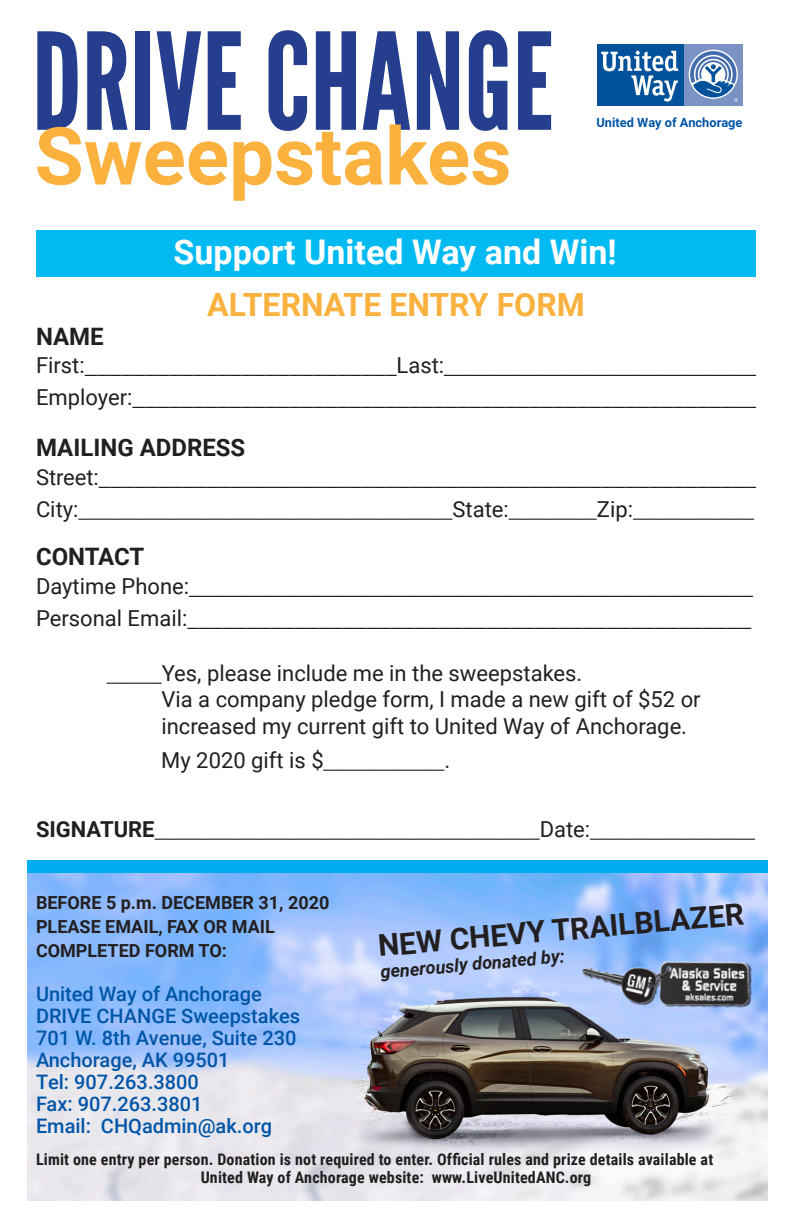
<style>
.page{position:relative;width:792px;height:1224px;background:#fff}
.page>*{position:absolute;margin:0;border:0;box-sizing:border-box;transform-origin:0 0}
.t1{font:134px "League Gothic";color:#253f8e}
.t2{font:700 80px "Roboto";color:#fbb13d}
.t3{font:700 34px "Roboto";color:#fff}
.t4{font:700 32px "Roboto";color:#fbb13d}
.t5{font:700 30px "Roboto";color:#231f20}
.t6{font:24px "Trade Gothic LT Pro Bd Cn 20";color:#231f20}
.t7{font:700 24px "Roboto";color:#231f20}
.t8{font:22px "Roboto";color:#231f20}
.t9{font:22px "Trade Gothic LT Pro Bd Cn 20";color:#231f20}
.t10{font:500 20px "Roboto";color:#0155a7}
.t11{font:700 18px "Roboto";color:#231f20}
.t12{font:italic 700 18px "Roboto";color:#231f20}
.t13{font:700 16px "Roboto Condensed";letter-spacing:.01em;color:#231f20}
.t14{font:700 12.8px "Roboto";color:#0155a7}
.s1{font-family:"Roboto";font-size:22px}
.s2{font-family:"Roboto"}
.s3{font-family:"Trade Gothic LT Pro Bd Cn 20"}
.s4{font-family:"Roboto";font-weight:700}
</style>
<div class="page">
<img style="left:27px;top:873px;width:741px;height:328px">
<div style="left:36px;top:231px;width:720px;height:46px;background:#00baf1"></div>
<svg style="left:597px;top:44px;width:146px;height:62px;background:#5184b8"></svg>
<img style="left:581px;top:953px;width:170px;height:57px">
<div style="left:27px;top:861px;width:741px;height:12px;background:#00aeef"></div>
<p class="t1" style="left:32px;top:2px;width:523px">DRIVE CHANGE</p>
<p class="t2" style="left:35px;top:100px;width:478px">Sweepstakes</p>
<p class="t14" style="left:597px;top:113px;width:147px">United Way of Anchorage</p>
<p class="t3" style="left:174px;top:228px;width:445px">Support United Way and Win!</p>
<p class="t4" style="left:207px;top:282px;width:379px">ALTERNATE ENTRY FORM</p>
<p class="t7" style="left:36px;top:319px;width:69px">NAME</p>
<p class="t6" style="left:36px;top:350px;width:722px"><span class="s1">First:</span>__________________________<span class="s1">Last:</span>__________________________</p>
<p class="t6" style="left:36px;top:382px;width:722px"><span class="s1">Employer:</span>____________________________________________________</p>
<p class="t7" style="left:36px;top:431px;width:211px">MAILING ADDRESS</p>
<p class="t6" style="left:36px;top:462px;width:722px"><span class="s1">Street:</span>_______________________________________________________</p>
<p class="t9" style="left:36px;top:496px;width:720px"><span class="s2">City:</span>__________________________________<span class="s2">State:</span>________<span class="s2">Zip:</span>___________</p>
<p class="t7" style="left:36px;top:540px;width:110px">CONTACT</p>
<p class="t6" style="left:36px;top:571px;width:719px"><span class="s1">Daytime Phone:</span>_______________________________________________</p>
<p class="t6" style="left:36px;top:603px;width:717px"><span class="s1">Personal Email:</span>_______________________________________________</p>
<p class="t8" style="left:107px;top:658px;width:477px"><span class="s3">_____</span>Yes, please include me in the sweepstakes.</p>
<p class="t8" style="left:161px;top:684px;width:541px">Via a company pledge form, I made a new gift of $52 or</p>
<p class="t8" style="left:161px;top:711px;width:527px">increased my current gift to United Way of Anchorage.</p>
<p class="t8" style="left:161px;top:745px;width:291px">My 2020 gift is $<span class="s3">___________</span>.</p>
<p class="t9" style="left:36px;top:815px;width:721px"><span class="s4">SIGNATURE</span>___________________________________<span class="s2">Date:</span>_______________</p>
<p class="t11" style="left:36px;top:890px;width:295px">BEFORE 5 p.m. DECEMBER 31, 2020</p>
<p class="t11" style="left:36px;top:914px;width:240px">PLEASE EMAIL, FAX OR MAIL</p>
<p class="t11" style="left:36px;top:938px;width:192px">COMPLETED FORM TO:</p>
<p class="t10" style="left:36px;top:979px;width:227px">United Way of Anchorage</p>
<p class="t10" style="left:36px;top:1001px;width:266px">DRIVE CHANGE Sweepstakes</p>
<p class="t10" style="left:36px;top:1023px;width:262px">701 W. 8th Avenue, Suite 230</p>
<p class="t10" style="left:36px;top:1045px;width:195px">Anchorage, AK 99501</p>
<p class="t10" style="left:36px;top:1067px;width:165px">Tel: 907.263.3800</p>
<p class="t10" style="left:36px;top:1089px;width:168px">Fax: 907.263.3801</p>
<p class="t10" style="left:36px;top:1111px;width:238px">Email: CHQadmin@ak.org</p>
<p class="t13" style="left:36px;top:1148px;width:679px">Limit one entry per person. Donation is not required to enter. Official rules and prize details available at</p>
<p class="t13" style="left:201px;top:1166px;width:392px">United Way of Anchorage website: www.LiveUnitedANC.org</p>
<p class="t5" style="left:376px;top:925px;width:369px;rotate:-5deg">NEW CHEVY TRAILBLAZER</p>
<p class="t12" style="left:379px;top:959px;width:186px;rotate:-5deg">generously donated by:</p>
</div>
